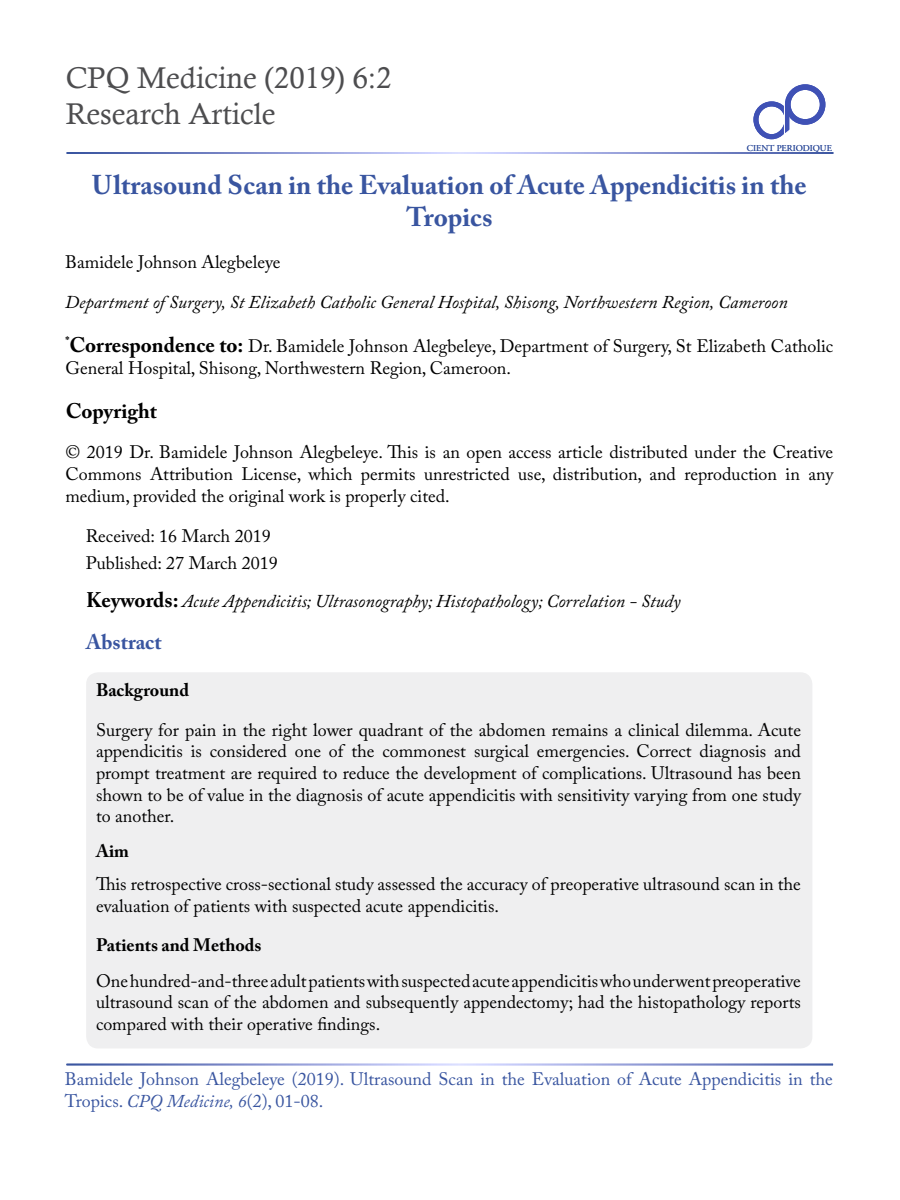
<style>
.page{position:relative;width:900px;height:1200px;background:#fff}
.page>*{position:absolute;margin:0;border:0;box-sizing:border-box;transform-origin:0 0}
.t1{font:30px/36px "Calisto";color:#4d4d4f}
.t2{font:700 27px/32.4px "Adobe Caslon Pro";color:#3955a0;text-align:center}
.t3{font:700 21px "Adobe Caslon Pro";color:#000}
.t4{font:700 21px "Adobe Caslon Pro";color:#3955a0}
.t5{font:18px/21.6px "Adobe Caslon Pro";color:#000}
.t6{font:italic 18px "Adobe Caslon Pro";color:#000}
.t7{font:18px/21.6px "Adobe Caslon Pro";color:#3955a0}
.t8{font:700 18px "Adobe Caslon Pro";color:#000}
.t9{font:9px "Adobe Garamond Pro";color:#3955a0}
.s1{font-weight:700;font-size:21px}
.s2{font-weight:700;font-style:normal;font-size:21px}
.s3{font-style:italic}
</style>
<div class="page">
<div style="left:86px;top:672px;width:726px;height:376px;background:#efeff0;border-radius:12px"></div>
<div style="left:753px;top:101px;width:37px;height:38px;border:5px solid #3f51b5;border-radius:50%"></div>
<svg style="left:784px;top:106px;width:6px;height:23px"></svg>
<hr style="left:785px;top:105px;width:4px;height:29px;background:#3f51b5">
<svg style="left:783px;top:129px;width:7px;height:6px"></svg>
<div style="left:785px;top:84px;width:40px;height:41px;border:6px solid #3f51b5;border-radius:50%"></div>
<h1 class="t1" style="left:66px;top:59px;width:328px">CPQ Medicine (2019) 6:2<br>Research Article</h1>
<p class="t9" style="left:747px;top:142px;width:86px">CIENT PERIODIQUE</p>
<h2 class="t2" style="left:92px;top:169px;width:716px">Ultrasound Scan in the Evaluation of Acute Appendicitis in the<br>Tropics</h2>
<p class="t5" style="left:65px;top:251px;width:217px">Bamidele Johnson Alegbeleye</p>
<p class="t6" style="left:65px;top:291px;width:724px">Department of Surgery, St Elizabeth Catholic General Hospital, Shisong, Northwestern Region, Cameroon</p>
<p class="t5" style="left:65px;top:335px;width:769px"><sup>*</sup><span class="s1">Correspondence to:</span> Dr. Bamidele Johnson Alegbeleye, Department of Surgery, St Elizabeth Catholic<br>General Hospital, Shisong, Northwestern Region, Cameroon.</p>
<p class="t3" style="left:66px;top:398px;width:93px">Copyright</p>
<p class="t5" style="left:65px;top:441px;width:769px;text-align:justify">© 2019 Dr. Bamidele Johnson Alegbeleye. This is an open access article distributed under the Creative Commons Attribution License, which permits unrestricted use, distribution, and reproduction in any medium, provided the original work is properly cited.</p>
<p class="t5" style="left:86px;top:522px;width:194px;line-height:27px">Received: 16 March 2019<br>Published: 27 March 2019</p>
<p class="t6" style="left:86px;top:590px;width:596px"><span class="s2">Keywords:</span> Acute Appendicitis; Ultrasonography; Histopathology; Correlation - Study</p>
<p class="t4" style="left:86px;top:629px;width:77px">Abstract</p>
<p class="t8" style="left:96px;top:679px;width:95px">Background</p>
<p class="t5" style="left:96px;top:719px;width:707px;text-align:justify">Surgery for pain in the right lower quadrant of the abdomen remains a clinical dilemma. Acute appendicitis is considered one of the commonest surgical emergencies. Correct diagnosis and prompt treatment are required to reduce the development of complications. Ultrasound has been shown to be of value in the diagnosis of acute appendicitis with sensitivity varying from one study to another.</p>
<p class="t8" style="left:96px;top:840px;width:35px">Aim</p>
<p class="t5" style="left:96px;top:873px;width:706px">This retrospective cross-sectional study assessed the accuracy of preoperative ultrasound scan in the evaluation of patients with suspected acute appendicitis.</p>
<p class="t8" style="left:96px;top:934px;width:167px">Patients and Methods</p>
<p class="t5" style="left:96px;top:970px;width:706px;text-align:justify">One hundred-and-three adult patients with suspected acute appendicitis who underwent preoperative ultrasound scan of the abdomen and subsequently appendectomy; had the histopathology reports compared with their operative findings.</p>
<p class="t7" style="left:65px;top:1068px;width:769px">Bamidele Johnson Alegbeleye (2019). Ultrasound Scan in the Evaluation of Acute Appendicitis in the<br>Tropics. <span class="s3">CPQ Medicine, 6</span>(2), 01-08.</p>
</div>
